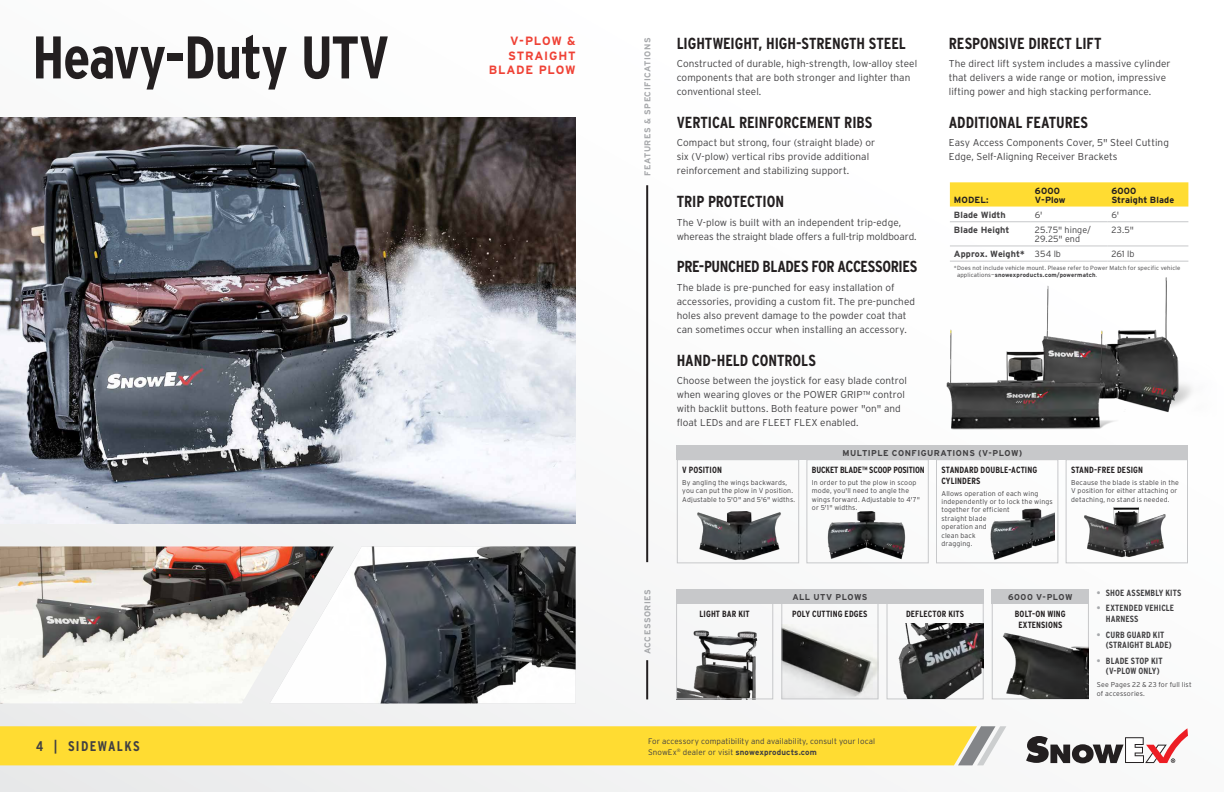
<style>
.page{position:relative;width:1224px;height:792px;background:#fff}
.page>*{position:absolute;margin:0;border:0;box-sizing:border-box;transform-origin:0 0}
.t1{font:700 60px "Interstate Condensed";letter-spacing:-.025em;color:#231f20}
.t2{font:700 16px "Interstate Condensed";letter-spacing:-.005em;color:#231f20}
.t3{font:700 14px "Interstate Condensed";letter-spacing:.095em;color:#414042}
.t4{font:700 12px/14.4px "Interstate";letter-spacing:.06em;color:#ef4135;text-align:right}
.t5{font:300 10px/14px "Interstate";letter-spacing:.005em;color:#414042}
.t6{font:700 9px/10.8px "Interstate Condensed";letter-spacing:.01em;color:#231f20}
.t7{font:700 9px/10.8px "Interstate Condensed";letter-spacing:.01em;color:#414042}
.t8{font:700 9px "Interstate";letter-spacing:.01em;color:#414042}
.t9{font:300 9px/9px "Interstate";letter-spacing:.01em;color:#414042}
.t10{font:700 9px/9px "Interstate";letter-spacing:.01em;color:#231f20}
.t11{font:700 9px "Interstate Condensed";letter-spacing:-.015em;color:#231f20}
.t12{font:700 8.5px "Interstate";letter-spacing:.055em;color:#414042}
.t13{font:700 8.5px "Interstate";letter-spacing:.055em;color:#9d9fa2}
.t14{font:300 8px/11px "Interstate";letter-spacing:.015em;color:#414042}
.t15{font:300 7px/8.4px "Interstate";letter-spacing:.02em;color:#414042}
.t16{font:300 6px/7.2px "Interstate";letter-spacing:.025em;color:#414042}
.s1{font-weight:300}
.s2{font-weight:700}
.s3{color:#a6a8ab}
</style>
<div class="page">
<img style="left:334px;top:546px;width:242px;height:157px">
<img style="left:0;top:546px;width:334px;height:157px">
<hr style="left:646px;top:660px;width:2px;height:39px;background:#231f20">
<hr style="left:646px;top:185px;width:2px;height:377px;background:#231f20">
<svg style="left:950px;top:182px;width:238px;height:25px"></svg>
<hr style="left:950px;top:222px;width:81px;height:1px;background:#c7c8ca">
<hr style="left:1031px;top:222px;width:76px;height:1px;background:#c7c8ca">
<hr style="left:1107px;top:222px;width:81px;height:1px;background:#c7c8ca">
<hr style="left:950px;top:246px;width:81px;height:1px;background:#c7c8ca">
<hr style="left:1031px;top:246px;width:76px;height:1px;background:#c7c8ca">
<hr style="left:1107px;top:246px;width:81px;height:1px;background:#c7c8ca">
<hr style="left:950px;top:261px;width:81px;height:1px;background:#c7c8ca">
<hr style="left:1031px;top:261px;width:76px;height:1px;background:#c7c8ca">
<hr style="left:1107px;top:261px;width:81px;height:1px;background:#c7c8ca">
<img style="left:0;top:117px;width:576px;height:406px">
<img style="left:1047px;top:277px;width:145px;height:135px">
<img style="left:931px;top:318px;width:195px;height:128px">
<div style="left:887px;top:603px;width:97px;height:96px;border:1px solid #c7c8ca"></div>
<img style="left:894px;top:624px;width:90px;height:75px">
<img style="left:678px;top:630px;width:80px;height:67px">
<div style="left:676px;top:603px;width:97px;height:96px;border:1px solid #c7c8ca"></div>
<img style="left:783px;top:625px;width:93px;height:72px">
<div style="left:781px;top:603px;width:97px;height:96px;border:1px solid #c7c8ca"></div>
<div style="left:936px;top:459px;width:122px;height:104px;border:1px solid #c7c8ca"></div>
<div style="left:992px;top:603px;width:97px;height:96px;border:1px solid #c7c8ca"></div>
<img style="left:992px;top:627px;width:97px;height:71px">
<div style="left:1066px;top:459px;width:122px;height:104px;border:1px solid #c7c8ca"></div>
<div style="left:676px;top:589px;width:308px;height:15px;background:#c7c8ca"></div>
<div style="left:992px;top:589px;width:97px;height:15px;background:#c7c8ca"></div>
<div style="left:677px;top:446px;width:511px;height:14px;background:#c7c8ca"></div>
<div style="left:677px;top:459px;width:122px;height:104px;border:1px solid #c7c8ca"></div>
<div style="left:806px;top:459px;width:123px;height:104px;border:1px solid #c7c8ca"></div>
<div style="left:941px;top:505px;width:113px;height:57px;background:#fff"></div>
<img style="left:990px;top:508px;width:64px;height:52px">
<img style="left:1084px;top:507px;width:82px;height:51px">
<img style="left:680px;top:511px;width:114px;height:51px">
<div style="left:811px;top:508px;width:113px;height:54px;background:#fff"></div>
<img style="left:827px;top:511px;width:79px;height:49px">
<div style="left:0;top:726px;width:1006px;height:39px;background:#ffdc32"></div>
<svg style="left:1026px;top:728px;width:162px;height:35px"></svg>
<h1 class="t1" style="left:32px;top:24px;width:359px">Heavy-Duty UTV</h1>
<p class="t4" style="left:489px;top:34px;width:88px">V-PLOW &amp;<br>STRAIGHT<br>BLADE PLOW</p>
<p class="t13" style="left:643px;top:176px;width:140px;rotate:-90deg">FEATURES &amp; SPECIFICATIONS</p>
<p class="t13" style="left:643px;top:654px;width:67px;rotate:-90deg">ACCESSORIES</p>
<h2 class="t2" style="left:677px;top:34px;width:231px">LIGHTWEIGHT, HIGH-STRENGTH STEEL</h2>
<p class="t5" style="left:677px;top:57px;width:242px">Constructed of durable, high-strength, low-alloy steel components that are both stronger and lighter than conventional steel.</p>
<h2 class="t2" style="left:677px;top:113px;width:197px">VERTICAL REINFORCEMENT RIBS</h2>
<p class="t5" style="left:677px;top:136px;width:200px">Compact but strong, four (straight blade) or six (V-plow) vertical ribs provide additional reinforcement and stabilizing support.</p>
<h2 class="t2" style="left:677px;top:193px;width:109px">TRIP PROTECTION</h2>
<p class="t5" style="left:677px;top:215px;width:241px">The V-plow is built with an independent trip-edge, whereas the straight blade offers a full-trip moldboard.</p>
<h2 class="t2" style="left:677px;top:258px;width:242px">PRE-PUNCHED BLADES FOR ACCESSORIES</h2>
<p class="t5" style="left:677px;top:280px;width:240px">The blade is pre-punched for easy installation of accessories, providing a custom fit. The pre-punched holes also prevent damage to the powder coat that can sometimes occur when installing an accessory.</p>
<h2 class="t2" style="left:677px;top:351px;width:141px">HAND-HELD CONTROLS</h2>
<p class="t5" style="left:677px;top:373px;width:232px">Choose between the joystick for easy blade control when wearing gloves or the POWER GRIP™ control with backlit buttons. Both feature power "on" and float LEDs and are FLEET FLEX enabled.</p>
<h2 class="t2" style="left:949px;top:34px;width:154px">RESPONSIVE DIRECT LIFT</h2>
<p class="t5" style="left:949px;top:57px;width:223px">The direct lift system includes a massive cylinder that delivers a wide range or motion, impressive lifting power and high stacking performance.</p>
<h2 class="t2" style="left:949px;top:113px;width:141px">ADDITIONAL FEATURES</h2>
<p class="t5" style="left:949px;top:136px;width:222px">Easy Access Components Cover, 5" Steel Cutting<br>Edge, Self-Aligning Receiver Brackets</p>
<p class="t10" style="left:954px;top:195px;width:36px">MODEL:</p>
<p class="t10" style="left:1035px;top:186px;width:32px">6000<br>V-Plow</p>
<p class="t10" style="left:1111px;top:186px;width:64px">6000<br>Straight Blade</p>
<p class="t8" style="left:954px;top:210px;width:53px">Blade Width</p>
<p class="t9" style="left:1035px;top:210px;width:9px">6'</p>
<p class="t9" style="left:1111px;top:210px;width:9px">6'</p>
<p class="t8" style="left:954px;top:225px;width:57px">Blade Height</p>
<p class="t9" style="left:1035px;top:225px;width:58px">25.75" hinge/<br>29.25" end</p>
<p class="t9" style="left:1111px;top:225px;width:24px">23.5"</p>
<p class="t8" style="left:954px;top:249px;width:109px">Approx. Weight* <span class="s1">354 lb</span></p>
<p class="t9" style="left:1111px;top:249px;width:25px">261 lb</p>
<p class="t16" style="left:957px;top:264px;width:225px;text-indent:-3px">*Does not include vehicle mount. Please refer to Power Match for specific vehicle applications—<span class="s2">snowexproducts.com/powermatch</span>.</p>
<p class="t6" style="left:682px;top:465px;width:41px">V POSITION</p>
<p class="t15" style="left:682px;top:478px;width:114px">By angling the wings backwards, you can put the plow in V position.<br>Adjustable to 5'0" and 5'6" widths.</p>
<p class="t12" style="left:843px;top:449px;width:181px">MULTIPLE CONFIGURATIONS (V-PLOW)</p>
<p class="t11" style="left:812px;top:465px;width:114px">BUCKET BLADE™ SCOOP POSITION</p>
<p class="t15" style="left:812px;top:478px;width:110px">In order to put the plow in scoop mode, you'll need to angle the wings forward. Adjustable to 4'7" or 5'1" widths.</p>
<p class="t6" style="left:942px;top:465px;width:97px">STANDARD DOUBLE-ACTING<br>CYLINDERS</p>
<p class="t15" style="left:942px;top:489px;width:113px">Allows operation of each wing independently or to lock the wings together for efficient<br>straight blade<br>operation and<br>clean back<br>dragging.</p>
<p class="t6" style="left:1071px;top:465px;width:73px">STAND-FREE DESIGN</p>
<p class="t15" style="left:1071px;top:478px;width:109px">Because the blade is stable in the<br>V position for either attaching or detaching, no stand is needed.</p>
<p class="t12" style="left:792px;top:592px;width:77px">ALL UTV PLOWS</p>
<p class="t12" style="left:1008px;top:592px;width:66px">6000 V-PLOW</p>
<p class="t6" style="left:700px;top:608px;width:52px">LIGHT BAR KIT</p>
<p class="t6" style="left:792px;top:608px;width:77px">POLY CUTTING EDGES</p>
<p class="t6" style="left:906px;top:608px;width:60px">DEFLECTOR KITS</p>
<p class="t6" style="left:1015px;top:608px;width:52px;text-align:center">BOLT-ON WING<br>EXTENSIONS</p>
<p class="t7" style="left:1097px;top:588px;width:86px"><span class="s3">•</span> SHOE ASSEMBLY KITS</p>
<p class="t7" style="left:1106px;top:603px;width:70px;text-indent:-9px"><span class="s3">•</span> EXTENDED VEHICLE<br>HARNESS</p>
<p class="t7" style="left:1106px;top:629px;width:67px;text-indent:-9px"><span class="s3">•</span> CURB GUARD KIT (STRAIGHT BLADE)</p>
<p class="t7" style="left:1106px;top:655px;width:58px;text-indent:-9px"><span class="s3">•</span> BLADE STOP KIT (V-PLOW ONLY)</p>
<p class="t15" style="left:1097px;top:681px;width:96px">See Pages 22 &amp; 23 for full list of accessories.</p>
<h3 class="t3" style="left:36px;top:739px;width:105px">4 | SIDEWALKS</h3>
<p class="t14" style="left:648px;top:735px;width:229px">For accessory compatibility and availability, consult your local<br>SnowEx<sup>®</sup> dealer or visit <span class="s2">snowexproducts.com</span></p>
</div>
